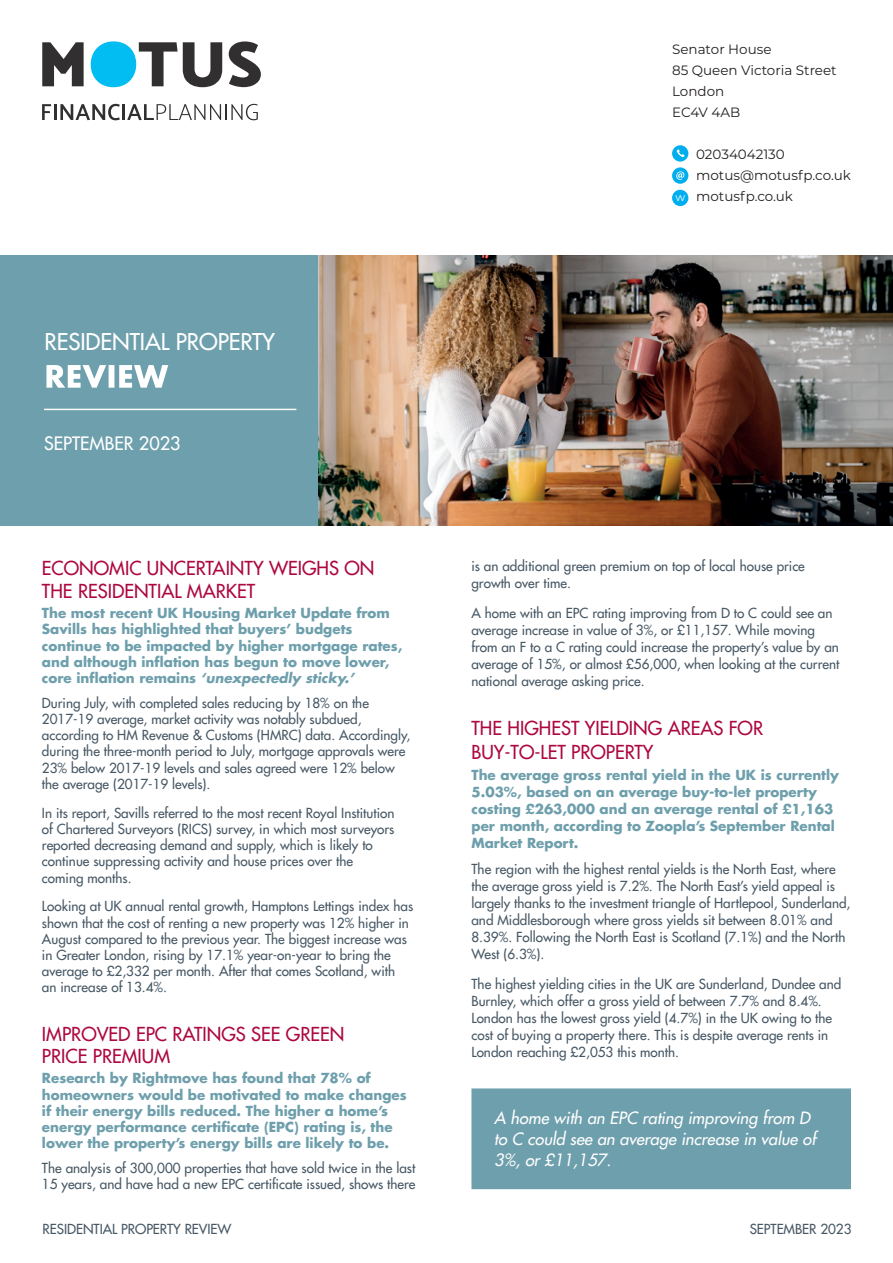
<style>
.page{position:relative;width:893px;height:1263px;background:#fff}
.page>*{position:absolute;margin:0;border:0;box-sizing:border-box;transform-origin:0 0}
.t1{font:22.5px "Futura LT";letter-spacing:-.005em;color:#fff}
.t2{font:18.75px/22.5px "Futura LT";color:#ad083f}
.t3{font:18px "Futura LT";color:#fff}
.t4{font:italic 16.5px/21px "Futura LT";color:#fff}
.t5{font:13.5px/16.2px "Futura LT";color:#475865}
.t6{font:700 13.5px/16.2px "Futura LT";color:#6e9fac}
.t7{font:13.5px/21px "Montserrat";color:#231f20}
.s1{font-style:italic}
.s2{font-size:11.1px;color:#fff}
</style>
<div class="page">
<div style="left:0;top:255px;width:319px;height:271px;background:#6e9fac"></div>
<img style="left:319px;top:255px;width:574px;height:271px">
<svg style="left:46px;top:365px;width:122px;height:23px"></svg>
<hr style="left:44px;top:409px;width:252px;height:1px;background:#fff">
<div style="left:472px;top:1089px;width:378px;height:99px;background:#6e9fac"></div>
<div style="left:471px;top:1088px;width:380px;height:101px;border:2px solid #6e9fac"></div>
<svg style="left:42px;top:42px;width:42px;height:44px"></svg>
<svg style="left:91px;top:41px;width:131px;height:46px"></svg>
<svg style="left:229px;top:41px;width:32px;height:46px"></svg>
<svg style="left:42px;top:104px;width:78px;height:16px"></svg>
<hr style="left:122px;top:104px;width:3px;height:16px;background:#312f30">
<svg style="left:127px;top:104px;width:131px;height:16px"></svg>
<div style="left:672px;top:190px;width:16px;height:16px;background:#00aeef;border-radius:50%"></div>
<svg style="left:672px;top:167px;width:16px;height:17px"></svg>
<svg style="left:676px;top:171px;width:8px;height:9px"></svg>
<div style="left:672px;top:145px;width:16px;height:17px;background:#00aeef;border-radius:50%"></div>
<svg style="left:677px;top:149px;width:8px;height:8px"></svg>
<h1 class="t1" style="left:45px;top:327px;width:232px">RESIDENTIAL PROPERTY</h1>
<h3 class="t3" style="left:44px;top:431px;width:138px">SEPTEMBER 2023</h3>
<h2 class="t2" style="left:42px;top:557px;width:334px">ECONOMIC UNCERTAINTY WEIGHS ON<br>THE RESIDENTIAL MARKET</h2>
<p class="t6" style="left:42px;top:605px;width:362px">The most recent UK Housing Market Update from Savills has highlighted that buyers’ budgets continue to be impacted by higher mortgage rates, and although inflation has begun to move lower, core inflation remains <span class="s1">‘unexpectedly sticky.’</span></p>
<p class="t5" style="left:42px;top:694px;width:370px">During July, with completed sales reducing by 18% on the 2017-19 average, market activity was notably subdued, according to HM Revenue &amp; Customs (HMRC) data. Accordingly, during the three-month period to July, mortgage approvals were 23% below 2017-19 levels and sales agreed were 12% below the average (2017-19 levels).</p>
<p class="t5" style="left:42px;top:804px;width:354px">In its report, Savills referred to the most recent Royal Institution of Chartered Surveyors (RICS) survey, in which most surveyors reported decreasing demand and supply, which is likely to continue suppressing activity and house prices over the coming months.</p>
<p class="t5" style="left:42px;top:898px;width:373px">Looking at UK annual rental growth, Hamptons Lettings index has shown that the cost of renting a new property was 12% higher in August compared to the previous year. The biggest increase was in Greater London, rising by 17.1% year-on-year to bring the average to £2,332 per month. After that comes Scotland, with<br>an increase of 13.4%.</p>
<h2 class="t2" style="left:42px;top:1022px;width:304px">IMPROVED EPC RATINGS SEE GREEN<br>PRICE PREMIUM</h2>
<p class="t6" style="left:42px;top:1070px;width:366px">Research by Rightmove has found that 78% of homeowners would be motivated to make changes if their energy bills reduced. The higher a home’s energy performance certificate (EPC) rating is, the lower the property’s energy bills are likely to be.</p>
<p class="t5" style="left:42px;top:1160px;width:375px">The analysis of 300,000 properties that have sold twice in the last<br>15 years, and have had a new EPC certificate issued, shows there</p>
<p class="t7" style="left:672px;top:39px;width:166px">Senator House<br>85 Queen Victoria Street<br>London<br>EC4V 4AB</p>
<p class="t7" style="left:696px;top:144px;width:90px">02034042130</p>
<p class="t7" style="left:696px;top:165px;width:156px">motus@motusfp.co.uk</p>
<p class="t7" style="left:675px;top:186px;width:119px"><span class="s2">w</span> motusfp.co.uk</p>
<p class="t5" style="left:471px;top:557px;width:335px;line-height:17.1px">is an additional green premium on top of local house price growth over time.</p>
<p class="t5" style="left:471px;top:604px;width:369px;line-height:17.1px">A home with an EPC rating improving from D to C could see an average increase in value of 3%, or £11,157. While moving from an F to a C rating could increase the property’s value by an average of 15%, or almost £56,000, when looking at the current national average asking price.</p>
<h2 class="t2" style="left:471px;top:716px;width:293px;line-height:23.4px">THE HIGHEST YIELDING AREAS FOR<br>BUY-TO-LET PROPERTY</h2>
<p class="t6" style="left:471px;top:766px;width:369px;line-height:17.1px">The average gross rental yield in the UK is currently 5.03%, based on an average buy-to-let property costing £263,000 and an average rental of £1,163 per month, according to Zoopla’s September Rental Market Report.</p>
<p class="t5" style="left:471px;top:860px;width:381px;line-height:17.1px">The region with the highest rental yields is the North East, where the average gross yield is 7.2%. The North East’s yield appeal is largely thanks to the investment triangle of Hartlepool, Sunderland, and Middlesborough where gross yields sit between 8.01% and 8.39%. Following the North East is Scotland (7.1%) and the North West (6.3%).</p>
<p class="t5" style="left:471px;top:975px;width:371px;line-height:17.1px">The highest yielding cities in the UK are Sunderland, Dundee and Burnley, which offer a gross yield of between 7.7% and 8.4%.<br>London has the lowest gross yield (4.7%) in the UK owing to the cost of buying a property there. This is despite average rents in London reaching £2,053 this month.</p>
<p class="t4" style="left:494px;top:1108px;width:323px">A home with an EPC rating improving from D to C could see an average increase in value of<br>3%, or £11,157.</p>
<p class="t5" style="left:43px;top:1221px;width:190px">RESIDENTIAL PROPERTY REVIEW</p>
<p class="t5" style="left:750px;top:1221px;width:103px">SEPTEMBER 2023</p>
</div>
